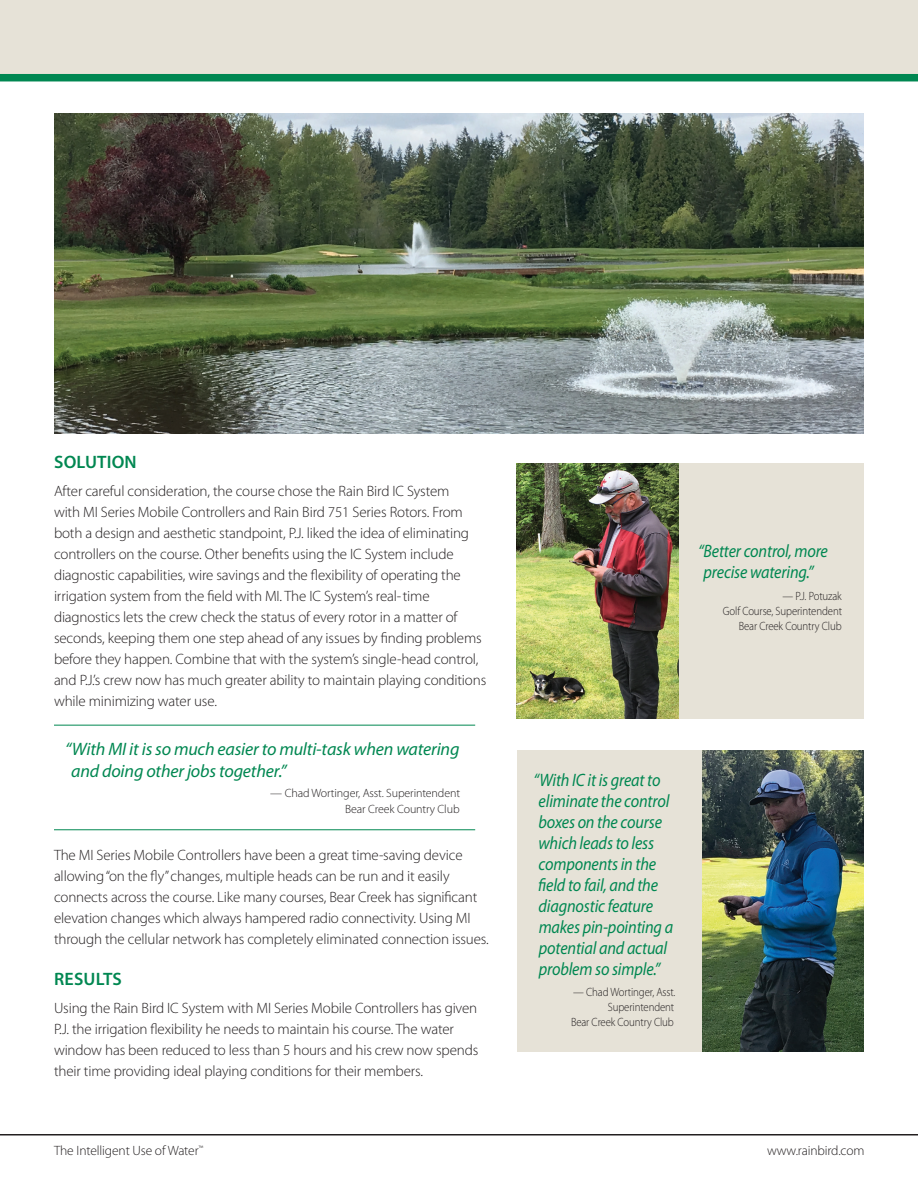
<style>
.page{position:relative;width:918px;height:1188px;background:#fff}
.page>*{position:absolute;margin:0;border:0;box-sizing:border-box;transform-origin:0 0}
.t1{font:italic 18px/21px "Myriad Pro";letter-spacing:-.01em;color:#008751;text-align:center;scale:.9 1}
.t2{font:italic 18px/22.5px "Myriad Pro";letter-spacing:-.01em;color:#008751}
.t3{font:600 18px "Myriad Pro";letter-spacing:.01em;color:#008751}
.t4{font:300 15px/21px "Myriad Pro";letter-spacing:-.01em;color:#231f20}
.t5{font:300 13.5px "Myriad Pro";letter-spacing:-.01em;color:#231f20}
.t6{font:300 12px/15px "Myriad Pro";letter-spacing:-.01em;color:#231f20;text-align:right;scale:.9 1}
.t7{font:300 12px/15.8px "Myriad Pro";letter-spacing:-.01em;color:#231f20;text-align:right}
</style>
<div class="page">
<div style="left:0;top:0;width:918px;height:76px;background:#e6e2d7"></div>
<div style="left:0;top:74px;width:918px;height:7px;background:#008751"></div>
<hr style="left:54px;top:725px;width:421px;height:1px;background:#008751">
<hr style="left:54px;top:829px;width:421px;height:1px;background:#008751">
<hr style="left:0;top:1134px;width:918px;height:2px;background:#231f20">
<div style="left:538px;top:463px;width:326px;height:256px;background:#e6e2d7"></div>
<img style="left:517px;top:463px;width:161px;height:256px">
<div style="left:517px;top:751px;width:326px;height:301px;background:#e6e2d7"></div>
<img style="left:702px;top:751px;width:162px;height:301px">
<img style="left:54px;top:113px;width:810px;height:320px">
<p class="t3" style="left:54px;top:451px;width:84px">SOLUTION</p>
<p class="t4" style="left:54px;top:481px;width:429px">After careful consideration, the course chose the Rain Bird IC System<br>with MI Series Mobile Controllers and Rain Bird 751 Series Rotors. From both a design and aesthetic standpoint, P.J. liked the idea of eliminating controllers on the course. Other benefits using the IC System include diagnostic capabilities, wire savings and the flexibility of operating the irrigation system from the field with MI. The IC System’s real-time diagnostics lets the crew check the status of every rotor in a matter of seconds, keeping them one step ahead of any issues by finding problems before they happen. Combine that with the system’s single-head control,</p>
<p class="t4" style="left:54px;top:670px;width:434px">and P.J.’s crew now has much greater ability to maintain playing conditions while minimizing water use.</p>
<p class="t2" style="left:71px;top:737px;width:390px;text-indent:-6px">“With MI it is so much easier to multi-task when watering and doing other jobs together.”</p>
<p class="t7" style="left:270px;top:786px;width:191px">— Chad Wortinger, Asst. Superintendent<br>Bear Creek Country Club</p>
<p class="t4" style="left:54px;top:844px;width:436px">The MI Series Mobile Controllers have been a great time-saving device allowing “on the fly” changes, multiple heads can be run and it easily connects across the course. Like many courses, Bear Creek has significant elevation changes which always hampered radio connectivity. Using MI through the cellular network has completely eliminated connection issues.</p>
<p class="t3" style="left:54px;top:967px;width:69px">RESULTS</p>
<p class="t4" style="left:54px;top:997px;width:426px">Using the Rain Bird IC System with MI Series Mobile Controllers has given P.J. the irrigation flexibility he needs to maintain his course. The water window has been reduced to less than 5 hours and his crew now spends their time providing ideal playing conditions for their members.</p>
<p class="t1" style="left:698px;top:540px;width:146px">“Better control, more precise watering.”</p>
<p class="t6" style="left:723px;top:588px;width:134px">— P.J. Potuzak<br>Golf Course, Superintendent<br>Bear Creek Country Club</p>
<p class="t1" style="left:533px;top:769px;width:157px;text-align:left">“With IC it is great to eliminate the control boxes on the course which leads to less components in the field to fail, and the diagnostic feature makes pin-pointing a potential and actual problem so simple.”</p>
<p class="t6" style="left:571px;top:985px;width:118px">— Chad Wortinger, Asst.<br>Superintendent<br>Bear Creek Country Club</p>
<p class="t5" style="left:54px;top:1143px;width:151px">The Intelligent Use of Water<sup>™</sup></p>
<p class="t5" style="left:767px;top:1143px;width:99px">www.rainbird.com</p>
</div>
